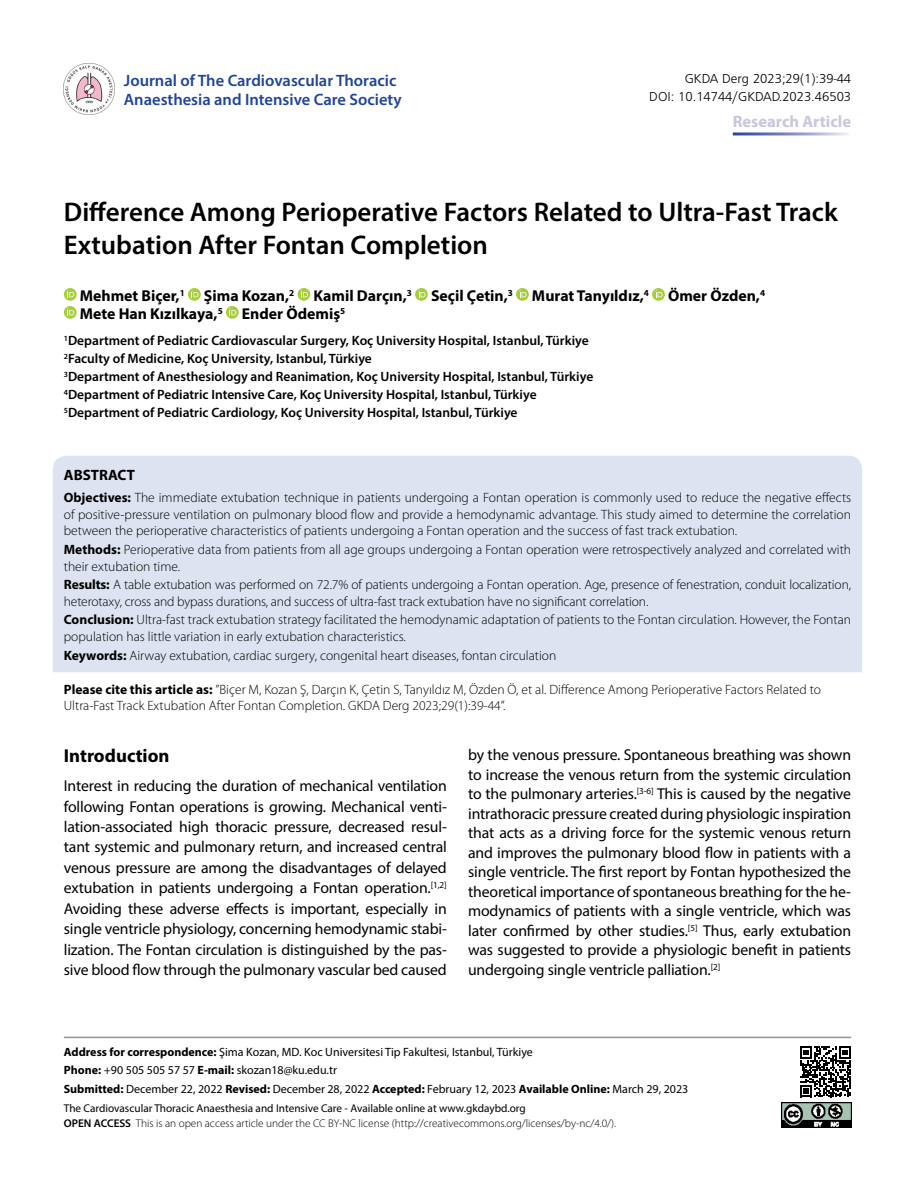
<style>
.page{position:relative;width:915px;height:1191px;background:#fff}
.page>*{position:absolute;margin:0;border:0;box-sizing:border-box;transform-origin:0 0}
.t1{font:600 27px/32.4px "Myriad Pro";color:#000}
.t2{font:700 18.75px "Myriad Pro";color:#000}
.t3{font:600 16.5px/19.5px "Myriad Pro";color:#20449c}
.t4{font:700 16.5px "Myriad Pro";color:#c8c7df}
.t5{font:15.75px/19.5px "Myriad Pro";letter-spacing:-.01em;color:#000;text-align:justify}
.t6{font:700 15.75px/18px "Myriad Pro";color:#000}
.t7{font:700 15px "Myriad Pro";color:#000}
.t8{font:300 13.5px/16.5px "Myriad Pro";color:#000}
.t9{font:600 13.5px/18px "Myriad Pro";color:#000}
.t10{font:13.5px/18px "Frugal Normal Tr";color:#000;text-align:right}
.t11{font:12px/18.6px "Myriad Pro";color:#000}
.t12{font:300 11.25px/15.6px "Myriad Pro";color:#000}
.s1{font-weight:700}
.s2{font-weight:400}
.s3{font-weight:600}
</style>
<div class="page">
<div style="left:53px;top:456px;width:809px;height:216px;background:#dde3f0"></div>
<svg style="left:64px;top:288px;width:13px;height:13px"></svg>
<svg style="left:67px;top:290px;width:7px;height:7px"></svg>
<svg style="left:188px;top:288px;width:13px;height:13px"></svg>
<svg style="left:191px;top:290px;width:7px;height:7px"></svg>
<svg style="left:297px;top:288px;width:13px;height:13px"></svg>
<svg style="left:301px;top:290px;width:7px;height:7px"></svg>
<svg style="left:415px;top:288px;width:12px;height:13px"></svg>
<svg style="left:418px;top:290px;width:7px;height:7px"></svg>
<svg style="left:516px;top:288px;width:12px;height:13px"></svg>
<svg style="left:519px;top:290px;width:7px;height:7px"></svg>
<svg style="left:652px;top:288px;width:12px;height:13px"></svg>
<svg style="left:655px;top:290px;width:7px;height:7px"></svg>
<svg style="left:64px;top:306px;width:13px;height:13px"></svg>
<svg style="left:67px;top:308px;width:7px;height:7px"></svg>
<svg style="left:226px;top:306px;width:12px;height:13px"></svg>
<svg style="left:229px;top:308px;width:7px;height:7px"></svg>
<hr style="left:64px;top:1036px;width:786px;height:2px;background:#939598">
<img style="left:781px;top:1102px;width:69px;height:25px">
<img style="left:64px;top:64px;width:51px;height:51px">
<svg style="left:800px;top:1046px;width:50px;height:51px"></svg>
<p class="t3" style="left:124px;top:70px;width:279px">Journal of The Cardiovascular Thoracic<br>Anaesthesia and Intensive Care Society</p>
<p class="t10" style="left:649px;top:69px;width:203px">GKDA Derg 2023;29(1):39-44<br>DOI: 10.14744/GKDAD.2023.46503</p>
<p class="t4" style="left:732px;top:111px;width:120px">Research Article</p>
<h1 class="t1" style="left:64px;top:195px;width:775px">Difference Among Perioperative Factors Related to Ultra-Fast Track<br>Extubation After Fontan Completion</h1>
<p class="t6" style="left:80px;top:286px;width:686px">Mehmet Biçer,<sup>1</sup> Şima Kozan,<sup>2</sup> Kamil Darçın,<sup>3</sup> Seçil Çetin,<sup>3</sup> Murat Tanyıldız,<sup>4</sup> Ömer Özden,<sup>4<br></sup>Mete Han Kızılkaya,<sup>5</sup> Ender Ödemiş<sup>5</sup></p>
<p class="t9" style="left:64px;top:331px;width:530px"><sup>1</sup>Department of Pediatric Cardiovascular Surgery, Koç University Hospital, Istanbul, Türkiye <sup>2</sup>Faculty of Medicine, Koç University, Istanbul, Türkiye<br><sup>3</sup>Department of Anesthesiology and Reanimation, Koç University Hospital, Istanbul, Türkiye <sup>4</sup>Department of Pediatric Intensive Care, Koç University Hospital, Istanbul, Türkiye <sup>5</sup>Department of Pediatric Cardiology, Koç University Hospital, Istanbul, Türkiye</p>
<p class="t7" style="left:64px;top:465px;width:73px">ABSTRACT</p>
<p class="t8" style="left:64px;top:490px;width:788px;text-align:justify"><span class="s1">Objectives:</span> The immediate extubation technique in patients undergoing a Fontan operation is commonly used to reduce the negative effects of positive-pressure ventilation on pulmonary blood flow and provide a hemodynamic advantage. This study aimed to determine the correlation between the perioperative characteristics of patients undergoing a Fontan operation and the success of fast track extubation.</p>
<p class="t8" style="left:64px;top:541px;width:788px"><span class="s1">Methods:</span> Perioperative data from patients from all age groups undergoing a Fontan operation were retrospectively analyzed and correlated with their extubation time.</p>
<p class="t8" style="left:64px;top:577px;width:788px"><span class="s1">Results:</span> A table extubation was performed on 72.7% of patients undergoing a Fontan operation. Age, presence of fenestration, conduit localization, heterotaxy, cross and bypass durations, and success of ultra-fast track extubation have no significant correlation.</p>
<p class="t8" style="left:64px;top:612px;width:788px"><span class="s1">Conclusion:</span> Ultra-fast track extubation strategy facilitated the hemodynamic adaptation of patients to the Fontan circulation. However, the Fontan population has little variation in early extubation characteristics.</p>
<p class="t8" style="left:64px;top:647px;width:494px"><span class="s1">Keywords:</span> Airway extubation, cardiac surgery, congenital heart diseases, fontan circulation</p>
<p class="t8" style="left:64px;top:681px;width:758px"><span class="s1">Please cite this article as:</span> ”Biçer M, Kozan Ş, Darçın K, Çetin S, Tanyıldız M, Özden Ö, et al. Difference Among Perioperative Factors Related to<br>Ultra-Fast Track Extubation After Fontan Completion. GKDA Derg 2023;29(1):39-44”.</p>
<h2 class="t2" style="left:64px;top:743px;width:107px">Introduction</h2>
<p class="t5" style="left:64px;top:775px;width:384px;line-height:20.4px">Interest in reducing the duration of mechanical ventilation following Fontan operations is growing. Mechanical venti&shy;lation-associated high thoracic pressure, decreased resul&shy;tant systemic and pulmonary return, and increased central venous pressure are among the disadvantages of delayed extubation in patients undergoing a Fontan operation.<sup>[1,2] </sup>Avoiding these adverse effects is important, especially in single ventricle physiology, concerning hemodynamic stabi&shy;lization. The Fontan circulation is distinguished by the pas&shy;sive blood flow through the pulmonary vascular bed caused</p>
<p class="t5" style="left:468px;top:744px;width:384px">by the venous pressure. Spontaneous breathing was shown to increase the venous return from the systemic circulation to the pulmonary arteries.<sup>[3-6]</sup> This is caused by the negative intrathoracic pressure created during physiologic inspiration that acts as a driving force for the systemic venous return and improves the pulmonary blood flow in patients with a single ventricle. The first report by Fontan hypothesized the theoretical importance of spontaneous breathing for the he&shy;modynamics of patients with a single ventricle, which was later confirmed by other studies.<sup>[5]</sup> Thus, early extubation was suggested to provide a physiologic benefit in patients undergoing single ventricle palliation.<sup>[2]</sup></p>
<p class="t11" style="left:64px;top:1042px;width:626px"><span class="s1">Address for correspondence:</span> Şima Kozan, MD. Koc Universitesi Tip Fakultesi, Istanbul, Türkiye<br><span class="s1">Phone:</span> +90 505 505 57 57 <span class="s1">E-mail:</span> skozan18@ku.edu.tr<br><span class="s1">Submitted:</span> December 22, 2022 <span class="s1">Revised:</span> December 28, 2022 <span class="s1">Accepted:</span> February 12, 2023 <span class="s1">Available Online:</span> March 29, 2023</p>
<p class="t12" style="left:64px;top:1100px;width:553px"><span class="s2">The Cardiovascular Thoracic Anaesthesia and Intensive Care - Available online at www.gkdaybd.org<br></span><span class="s3">OPEN ACCESS</span> This is an open access article under the CC BY-NC license (http://creativecommons.org/licenses/by-nc/4.0/).</p>
</div>
